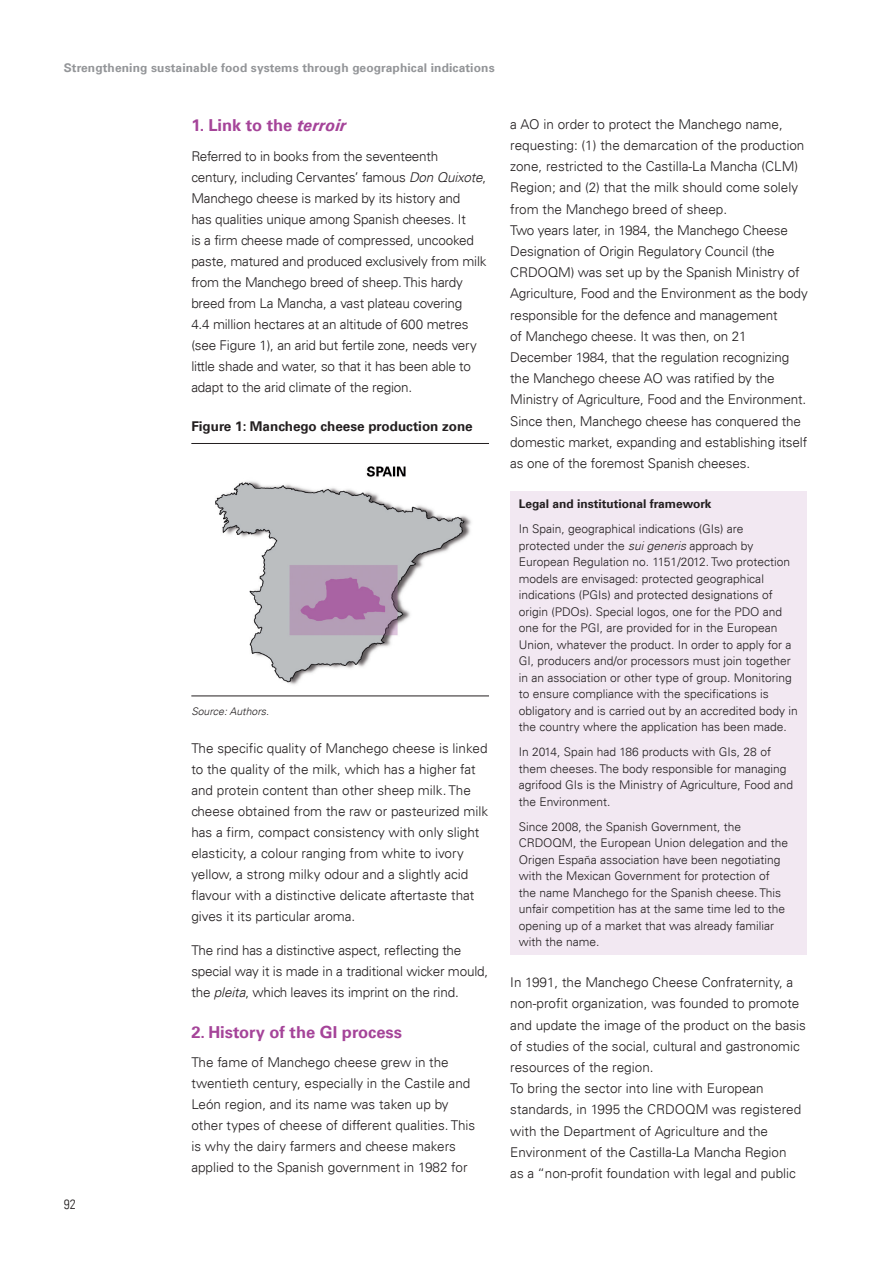
<style>
.page{position:relative;width:893px;height:1263px;background:#fff}
.page>*{position:absolute;margin:0;border:0;box-sizing:border-box;transform-origin:0 0}
.t1{font:700 16.5px "Univers LT";color:#a54499}
.t2{font:300 13.5px/21px "Univers LT";letter-spacing:-.01em;color:#231f20}
.t3{font:700 13.5px "Univers LT";color:#231f20}
.t4{font:300 condensed 13.5px "Univers LT";color:#231f20}
.t5{font:300 12px/16.5px "Univers LT";color:#231f20}
.t6{font:700 12px "Univers LT";letter-spacing:.01em;color:#939598}
.t7{font:700 12px "Univers LT";color:#231f20}
.t8{font:italic 300 10.5px "Univers LT";color:#231f20}
.s1{font-style:italic}
</style>
<div class="page">
<hr style="left:191px;top:443px;width:298px;height:1px;background:#231f20">
<hr style="left:191px;top:696px;width:298px;height:1px;background:#231f20">
<img style="left:215px;top:466px;width:256px;height:219px">
<div style="left:510px;top:491px;width:296px;height:464px;background:#f2e8f2"></div>
<p class="t6" style="left:64px;top:61px;width:432px">Strengthening sustainable food systems through geographical indications</p>
<p class="t4" style="left:64px;top:1196px;width:13px">92</p>
<p class="t1" style="left:191px;top:116px;width:157px">1. Link to the <span class="s1">terroir</span></p>
<p class="t2" style="left:191px;top:145px;width:297px">Referred to in books from the seventeenth century, including Cervantes’ famous <span class="s1">Don Quixote</span>, Manchego cheese is marked by its history and<br>has qualities unique among Spanish cheeses. It<br>is a firm cheese made of compressed, uncooked paste, matured and produced exclusively from milk from the Manchego breed of sheep. This hardy breed from La Mancha, a vast plateau covering<br>4.4 million hectares at an altitude of 600 metres (see Figure 1), an arid but fertile zone, needs very little shade and water, so that it has been able to adapt to the arid climate of the region.</p>
<p class="t3" style="left:191px;top:418px;width:283px">Figure 1: Manchego cheese production zone</p>
<p class="t8" style="left:191px;top:705px;width:79px">Source: Authors.</p>
<p class="t2" style="left:191px;top:738px;width:298px">The specific quality of Manchego cheese is linked to the quality of the milk, which has a higher fat and protein content than other sheep milk. The cheese obtained from the raw or pasteurized milk has a firm, compact consistency with only slight elasticity, a colour ranging from white to ivory yellow, a strong milky odour and a slightly acid flavour with a distinctive delicate aftertaste that gives it its particular aroma.</p>
<p class="t2" style="left:191px;top:940px;width:298px">The rind has a distinctive aspect, reflecting the special way it is made in a traditional wicker mould, the <span class="s1">pleita</span>, which leaves its imprint on the rind.</p>
<p class="t1" style="left:191px;top:1022px;width:212px">2. History of the GI process</p>
<p class="t2" style="left:191px;top:1052px;width:285px">The fame of Manchego cheese grew in the twentieth century, especially in the Castile and León region, and its name was taken up by other types of cheese of different qualities. This is why the dairy farmers and cheese makers applied to the Spanish government in 1982 for</p>
<p class="t2" style="left:510px;top:113px;width:299px">a AO in order to protect the Manchego name, requesting: (1) the demarcation of the production zone, restricted to the Castilla-La Mancha (CLM)<br>Region; and (2) that the milk should come solely from the Manchego breed of sheep.<br>Two years later, in 1984, the Manchego Cheese Designation of Origin Regulatory Council (the CRDOQM) was set up by the Spanish Ministry of Agriculture, Food and the Environment as the body responsible for the defence and management<br>of Manchego cheese. It was then, on 21<br>December 1984, that the regulation recognizing the Manchego cheese AO was ratified by the Ministry of Agriculture, Food and the Environment.<br>Since then, Manchego cheese has conquered the domestic market, expanding and establishing itself as one of the foremost Spanish cheeses.</p>
<p class="t7" style="left:519px;top:497px;width:194px">Legal and institutional framework</p>
<p class="t5" style="left:519px;top:521px;width:281px">In Spain, geographical indications (GIs) are<br>protected under the <span class="s1">sui generis</span> approach by European Regulation no. 1151/2012. Two protection models are envisaged: protected geographical indications (PGIs) and protected designations of origin (PDOs). Special logos, one for the PDO and one for the PGI, are provided for in the European Union, whatever the product. In order to apply for a GI, producers and/or processors must join together in an association or other type of group. Monitoring to ensure compliance with the specifications is obligatory and is carried out by an accredited body in the country where the application has been made.</p>
<p class="t5" style="left:519px;top:744px;width:276px">In 2014, Spain had 186 products with GIs, 28 of them cheeses. The body responsible for managing agrifood GIs is the Ministry of Agriculture, Food and the Environment.</p>
<p class="t5" style="left:519px;top:818px;width:271px">Since 2008, the Spanish Government, the CRDOQM, the European Union delegation and the Origen España association have been negotiating with the Mexican Government for protection of the name Manchego for the Spanish cheese. This unfair competition has at the same time led to the opening up of a market that was already familiar with the name.</p>
<p class="t2" style="left:510px;top:972px;width:297px">In 1991, the Manchego Cheese Confraternity, a non-profit organization, was founded to promote and update the image of the product on the basis of studies of the social, cultural and gastronomic resources of the region.<br>To bring the sector into line with European standards, in 1995 the CRDOQM was registered with the Department of Agriculture and the Environment of the Castilla-La Mancha Region<br>as a “non-profit foundation with legal and public</p>
</div>
